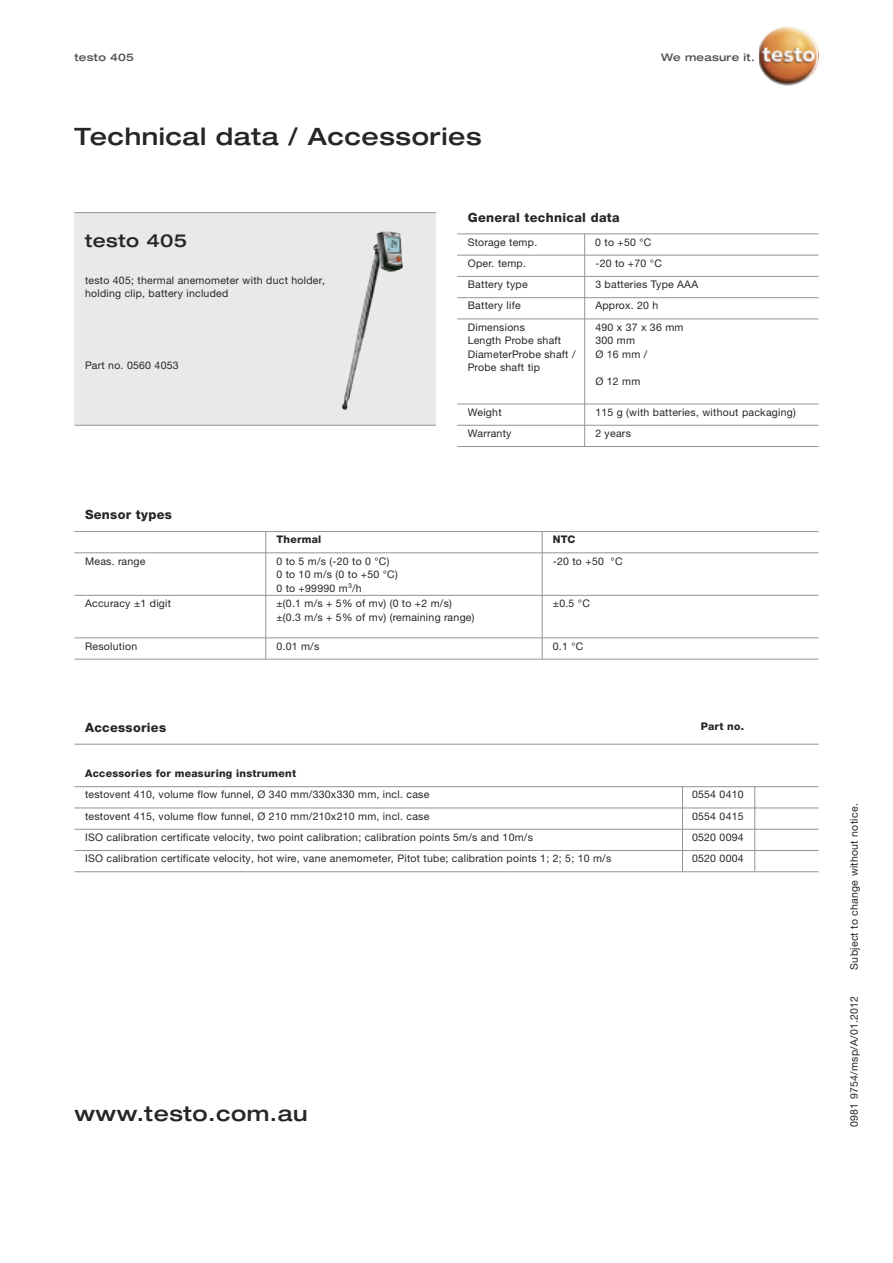
<style>
.page{position:relative;width:893px;height:1263px;background:#fff}
.page>*{position:absolute;margin:0;border:0;box-sizing:border-box;transform-origin:0 0}
.t1{font:500 expanded 24px "Helvetica Neue LT Com";letter-spacing:.025em;color:#272627}
.t2{font:500 expanded 21px "Helvetica Neue LT Com";letter-spacing:.025em;color:#272627}
.t3{font:500 expanded 18px "Helvetica Neue LT Com";letter-spacing:.025em;color:#272627}
.t4{font:800 12.75px "Helvetica Neue LTW1 G";letter-spacing:.025em;color:#272627}
.t5{font:10.5px/13.5px "Helvetica Neue LTW1 G";letter-spacing:.025em;color:#272627}
.t6{font:500 expanded 10.5px "Helvetica Neue LT Com";letter-spacing:.025em;color:#525152}
.t7{font:800 10.5px "Helvetica Neue LTW1 G";letter-spacing:.025em;color:#272627}
.s1{font-weight:800}
</style>
<div class="page">
<div style="left:74px;top:213px;width:362px;height:212px;background:#e9e9e9"></div>
<hr style="left:74px;top:212px;width:362px;height:1px;background:#939393">
<hr style="left:74px;top:425px;width:362px;height:1px;background:#939393">
<img style="left:342px;top:231px;width:61px;height:179px">
<hr style="left:457px;top:233px;width:362px;height:1px;background:#939393">
<hr style="left:457px;top:255px;width:362px;height:1px;background:#939393">
<hr style="left:457px;top:276px;width:362px;height:1px;background:#939393">
<hr style="left:457px;top:297px;width:362px;height:1px;background:#939393">
<hr style="left:457px;top:319px;width:362px;height:1px;background:#939393">
<hr style="left:457px;top:425px;width:362px;height:1px;background:#939393">
<hr style="left:457px;top:446px;width:362px;height:1px;background:#939393">
<hr style="left:584px;top:234px;width:1px;height:212px;background:#939393">
<hr style="left:74px;top:744px;width:745px;height:1px;background:#939393">
<hr style="left:74px;top:786px;width:745px;height:1px;background:#939393">
<hr style="left:74px;top:807px;width:745px;height:1px;background:#939393">
<hr style="left:74px;top:829px;width:745px;height:1px;background:#939393">
<hr style="left:74px;top:850px;width:745px;height:1px;background:#939393">
<hr style="left:74px;top:871px;width:745px;height:1px;background:#939393">
<svg style="left:682px;top:787px;width:1px;height:84px"></svg>
<svg style="left:754px;top:787px;width:1px;height:85px"></svg>
<hr style="left:74px;top:531px;width:745px;height:1px;background:#939393">
<hr style="left:74px;top:552px;width:745px;height:1px;background:#939393">
<hr style="left:74px;top:595px;width:745px;height:1px;background:#939393">
<hr style="left:74px;top:637px;width:745px;height:1px;background:#939393">
<hr style="left:74px;top:659px;width:745px;height:1px;background:#939393">
<hr style="left:265px;top:531px;width:1px;height:128px;background:#939393">
<hr style="left:542px;top:531px;width:1px;height:128px;background:#939393">
<hr style="left:457px;top:404px;width:362px;height:1px;background:#939393">
<img style="left:759px;top:26px;width:59px;height:60px">
<p class="t6" style="left:74px;top:50px;width:61px">testo 405</p>
<p class="t1" style="left:74px;top:121px;width:409px">Technical data / Accessories</p>
<p class="t6" style="left:661px;top:50px;width:95px">We measure it.</p>
<p class="t3" style="left:85px;top:229px;width:104px">testo 405</p>
<p class="t5" style="left:85px;top:274px;width:241px">testo 405; thermal anemometer with duct holder, holding clip, battery included</p>
<p class="t5" style="left:85px;top:359px;width:95px">Part no. 0560 4053</p>
<p class="t4" style="left:85px;top:510px;width:88px">Sensor types</p>
<p class="t4" style="left:468px;top:213px;width:154px">General technical data</p>
<p class="t5" style="left:468px;top:236px;width:71px">Storage temp.</p>
<p class="t5" style="left:595px;top:236px;width:58px">0 to +50 °C</p>
<p class="t5" style="left:468px;top:257px;width:60px">Oper. temp.</p>
<p class="t5" style="left:595px;top:257px;width:68px">-20 to +70 °C</p>
<p class="t5" style="left:468px;top:279px;width:61px">Battery type</p>
<p class="t5" style="left:595px;top:279px;width:104px">3 batteries Type AAA</p>
<p class="t5" style="left:468px;top:300px;width:54px">Battery life</p>
<p class="t5" style="left:595px;top:300px;width:64px">Approx. 20 h</p>
<p class="t5" style="left:468px;top:321px;width:109px">Dimensions<br>Length Probe shaft<br>DiameterProbe shaft /<br>Probe shaft tip</p>
<p class="t5" style="left:595px;top:321px;width:90px">490 x 37 x 36 mm<br>300 mm<br>Ø16mm/</p>
<p class="t5" style="left:595px;top:375px;width:46px">Ø 12 mm</p>
<p class="t5" style="left:468px;top:406px;width:35px">Weight</p>
<p class="t5" style="left:595px;top:406px;width:202px">115 g (with batteries, without packaging)</p>
<p class="t5" style="left:468px;top:427px;width:45px">Warranty</p>
<p class="t5" style="left:595px;top:427px;width:37px">2 years</p>
<p class="t7" style="left:276px;top:536px;width:46px">Thermal</p>
<p class="t7" style="left:553px;top:536px;width:24px">NTC</p>
<p class="t5" style="left:85px;top:555px;width:62px">Meas. range</p>
<p class="t5" style="left:276px;top:555px;width:123px">0 to 5 m/s (-20 to 0 °C)<br>0 to 10 m/s (0 to +50 °C)<br>0 to +99990 m³/h</p>
<p class="t5" style="left:553px;top:555px;width:71px">-20 to +50 °C</p>
<p class="t5" style="left:85px;top:598px;width:88px">Accuracy ±1 digit</p>
<p class="t5" style="left:276px;top:598px;width:200px">±(0.1 m/s + 5% of mv) (0 to +2 m/s) ±(0.3 m/s + 5% of mv) (remaining range)</p>
<p class="t5" style="left:553px;top:598px;width:39px">±0.5 °C</p>
<p class="t5" style="left:85px;top:640px;width:54px">Resolution</p>
<p class="t5" style="left:276px;top:640px;width:44px">0.01 m/s</p>
<p class="t5" style="left:553px;top:640px;width:32px">0.1 °C</p>
<p class="t4" style="left:85px;top:723px;width:83px">Accessories</p>
<p class="t7" style="left:701px;top:723px;width:45px">Part no.</p>
<p class="t5" style="left:85px;top:764px;width:346px;line-height:21.3px"><span class="s1">Accessories for measuring instrument<br></span>testovent 410, volume flow funnel, Ø 340 mm/330x330 mm, incl. case</p>
<p class="t5" style="left:692px;top:785px;width:53px;line-height:21.3px;text-align:justify">0554 0410<br>0554 0415<br>0520 0094<br>0520 0004</p>
<p class="t5" style="left:85px;top:806px;width:528px;line-height:21.3px">testovent 415, volume flow funnel, Ø 210 mm/210x210 mm, incl. case<br>ISO calibration certificate velocity, two point calibration; calibration points 5m/s and 10m/s<br>ISO calibration certificate velocity, hot wire, vane anemometer, Pitot tube; calibration points 1; 2; 5; 10 m/s</p>
<p class="t2" style="left:74px;top:1100px;width:235px">www.testo.com.au</p>
<p class="t5" style="left:848px;top:969px;width:167px;rotate:-90deg">Subject to change without notice.</p>
<p class="t5" style="left:848px;top:1127px;width:133px;rotate:-90deg">0981 9754/msp/A/01.2012</p>
</div>
